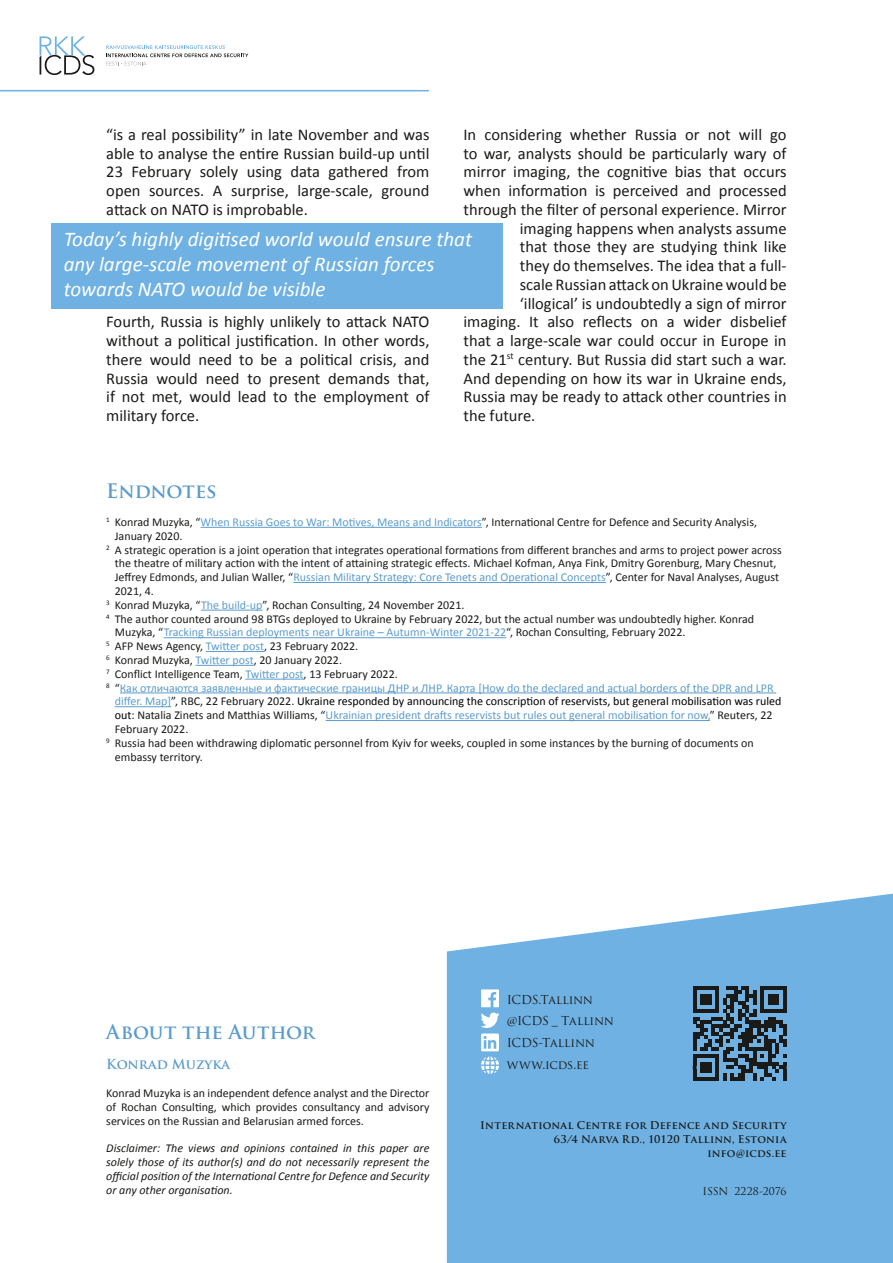
<style>
.page{position:relative;width:893px;height:1263px;background:#fff}
.page>*{position:absolute;margin:0;border:0;box-sizing:border-box;transform-origin:0 0}
.t1{font:italic 21px/25.2px "Calibri";color:#fff}
.t2{font:700 19.5px "Trajan Pro";letter-spacing:-.01em;color:#5c9ccc}
.t3{font:16.5px/18.8px "Calibri";color:#1a1a18;text-align:justify}
.t4{font:700 13.5px "Trajan Pro";color:#5c9ccc}
.t5{font:12px/13.8px "Calibri";color:#1a1a18;text-align:justify}
.t6{font:12px "Calibri";color:#5c9ccc}
.t7{font:italic 12px/13.8px "Calibri";color:#1a1a18;text-align:justify}
.t8{font:12px "Calibri";color:#000}
.t9{font:12px/21.8px "Trajan Pro";letter-spacing:-.015em;color:#1a1a18}
.t10{font:700 10.5px/14px "Trajan Pro";letter-spacing:.02em;color:#1a1a18;text-align:right}
.t11{font:10.5px "Trajan Pro";letter-spacing:-.005em;color:#1a1a18}
.s1{color:#5c9ccc}
.s2{color:#1a1a18}
.s3{color:#000}
</style>
<div class="page">
<svg style="left:40px;top:36px;width:54px;height:39px"></svg>
<svg style="left:106px;top:45px;width:142px;height:20px"></svg>
<hr style="left:0;top:90px;width:429px;height:1px;background:#6eb1e2">
<svg style="left:447px;top:894px;width:446px;height:369px;background:#7ab7e4"></svg>
<svg style="left:480px;top:989px;width:20px;height:85px"></svg>
<svg style="left:693px;top:986px;width:94px;height:94px;background:#3f5d72"></svg>
<hr style="left:201px;top:527px;width:281px;height:1px;background:#5c9ccc">
<hr style="left:293px;top:582px;width:313px;height:1px;background:#5c9ccc">
<hr style="left:201px;top:610px;width:62px;height:1px;background:#5c9ccc">
<hr style="left:164px;top:637px;width:342px;height:1px;background:#5c9ccc">
<hr style="left:206px;top:651px;width:58px;height:1px;background:#5c9ccc">
<hr style="left:195px;top:665px;width:59px;height:1px;background:#5c9ccc">
<hr style="left:245px;top:679px;width:59px;height:1px;background:#5c9ccc">
<hr style="left:120px;top:693px;width:656px;height:1px;background:#5c9ccc">
<hr style="left:115px;top:706px;width:56px;height:1px;background:#5c9ccc">
<hr style="left:326px;top:720px;width:384px;height:1px;background:#5c9ccc">
<div style="left:51px;top:224px;width:452px;height:85px;background:#6eb1e2"></div>
<h3 class="t3" style="left:106px;top:125px;width:325px">“is a real possibility” in late November and was able to analyse the entire Russian build-up until 23 February solely using data gathered from open sources. A surprise, large-scale, ground attack on NATO is improbable.</h3>
<h3 class="t3" style="left:463px;top:125px;width:325px">In considering whether Russia or not will go</h3>
<h3 class="t3" style="left:463px;top:144px;width:325px">to war, analysts should be particularly wary of</h3>
<h3 class="t3" style="left:463px;top:163px;width:325px">mirror imaging, the cognitive bias that occurs</h3>
<h3 class="t3" style="left:463px;top:181px;width:325px">when information is perceived and processed</h3>
<h3 class="t3" style="left:463px;top:200px;width:325px">through the filter of personal experience. Mirror</h3>
<h3 class="t3" style="left:520px;top:219px;width:268px">imaging happens when analysts assume</h3>
<h3 class="t3" style="left:520px;top:238px;width:268px">that those they are studying think like</h3>
<h3 class="t3" style="left:520px;top:256px;width:268px">they do themselves. The idea that a full-</h3>
<h3 class="t3" style="left:520px;top:275px;width:268px">scale Russian attack on Ukraine would be</h3>
<h3 class="t3" style="left:520px;top:294px;width:268px">‘illogical’ is undoubtedly a sign of mirror</h3>
<h3 class="t3" style="left:463px;top:313px;width:325px">imaging. It also reflects on a wider disbelief</h3>
<h3 class="t3" style="left:463px;top:331px;width:325px">that a large-scale war could occur in Europe in</h3>
<h3 class="t3" style="left:463px;top:350px;width:325px">the 21<sup>st</sup> century. But Russia did start such a war.</h3>
<h3 class="t3" style="left:463px;top:369px;width:325px">And depending on how its war in Ukraine ends,</h3>
<h3 class="t3" style="left:463px;top:388px;width:325px">Russia may be ready to attack other countries in</h3>
<h3 class="t3" style="left:463px;top:406px;width:73px">the future.</h3>
<h1 class="t1" style="left:64px;top:226px;width:410px">Today’s highly digitised world would ensure that any large-scale movement of Russian forces towards NATO would be visible</h1>
<p class="t3" style="left:106px;top:313px;width:325px">Fourth, Russia is highly unlikely to attack NATO without a political justification. In other words, there would need to be a political crisis, and Russia would need to present demands that, if not met, would lead to the employment of military force.</p>
<h2 class="t2" style="left:106px;top:479px;width:112px">Endnotes</h2>
<p class="t5" style="left:106px;top:515px;width:652px"><sup>1</sup> Konrad Muzyka, “<span class="s1">When Russia Goes to War: Motives, Means and Indicators</span>”, International Centre for Defence and Security Analysis,</p>
<p class="t5" style="left:115px;top:529px;width:69px">January 2020.</p>
<p class="t5" style="left:106px;top:543px;width:677px"><sup>2</sup> A strategic operation is a joint operation that integrates operational formations from different branches and arms to project power across</p>
<p class="t5" style="left:115px;top:556px;width:663px">the theatre of military action with the intent of attaining strategic effects. Michael Kofman, Anya Fink, Dmitry Gorenburg, Mary Chesnut,</p>
<p class="t5" style="left:115px;top:570px;width:666px">Jeffrey Edmonds, and Julian Waller, “<span class="s1">Russian Military Strategy: Core Tenets and Operational Concepts</span>”, Center for Naval Analyses, August</p>
<p class="t5" style="left:115px;top:584px;width:41px">2021, 4.</p>
<p class="t5" style="left:106px;top:598px;width:360px"><sup>3</sup> Konrad Muzyka, “<span class="s1">The build-up</span>”, Rochan Consulting, 24 November 2021.</p>
<p class="t5" style="left:106px;top:612px;width:649px"><sup>4</sup> The author counted around 98 BTGs deployed to Ukraine by February 2022, but the actual number was undoubtedly higher. Konrad</p>
<p class="t6" style="left:115px;top:625px;width:572px"><span class="s2">Muzyka, “</span>Tracking Russian deployments near Ukraine – Autumn-Winter 2021-22<span class="s2">“, Rochan Consulting, February 2022.</span></p>
<p class="t5" style="left:106px;top:639px;width:253px"><sup>5</sup> AFP News Agency, <span class="s1">Twitter post</span>, 23 February 2022.</p>
<p class="t5" style="left:106px;top:653px;width:237px"><sup>6</sup> Konrad Muzyka, <span class="s1">Twitter post</span>, 20 January 2022.</p>
<p class="t5" style="left:106px;top:667px;width:293px"><sup>7</sup> Conflict Intelligence Team, <span class="s1">Twitter post</span>, 13 February 2022.</p>
<p class="t6" style="left:106px;top:680px;width:669px"><sup>8</sup> <span class="s2">“</span>Как отличаются заявленные и фактические границы ДНР и ЛНР. Карта [How do the declared and actual borders of the DPR and LPR</p>
<p class="t8" style="left:115px;top:694px;width:668px"><span class="s1">differ. Map]</span><span class="s2">”, RBC, 22 February 2022.</span> Ukraine responded by announcing the conscription of reservists, but general mobilisation was ruled</p>
<p class="t6" style="left:115px;top:708px;width:659px"><span class="s3">out</span><span class="s2">: Natalia Zinets and Matthias Williams, “</span>Ukrainian president drafts reservists but rules out general mobilisation for now,<span class="s2">” Reuters, 22</span></p>
<p class="t5" style="left:115px;top:722px;width:75px">February 2022.</p>
<p class="t5" style="left:106px;top:736px;width:649px"><sup>9</sup> Russia had been withdrawing diplomatic personnel from Kyiv for weeks, coupled in some instances by the burning of documents on</p>
<p class="t5" style="left:115px;top:750px;width:90px">embassy territory.</p>
<h2 class="t2" style="left:106px;top:1020px;width:210px">About the Author</h2>
<p class="t4" style="left:106px;top:1056px;width:125px">Konrad Muzyka</p>
<p class="t5" style="left:106px;top:1086px;width:325px">Konrad Muzyka is an independent defence analyst and the Director of Rochan Consulting, which provides consultancy and advisory services on the Russian and Belarusian armed forces.</p>
<p class="t7" style="left:106px;top:1141px;width:325px">Disclaimer: The views and opinions contained in this paper are solely those of its author(s) and do not necessarily represent the official position of the International Centre for Defence and Security or any other organisation.</p>
<p class="t9" style="left:507px;top:988px;width:109px">ICDS.Tallinn @ICDS _ Tallinn<br>ICDS-Tallinn www.icds.ee</p>
<p class="t10" style="left:480px;top:1118px;width:308px">International Centre for Defence and Security<br>63/4 Narva Rd., 10120 Tallinn, Estonia info@icds.ee</p>
<p class="t11" style="left:703px;top:1184px;width:85px">ISSN 2228-2076</p>
</div>
